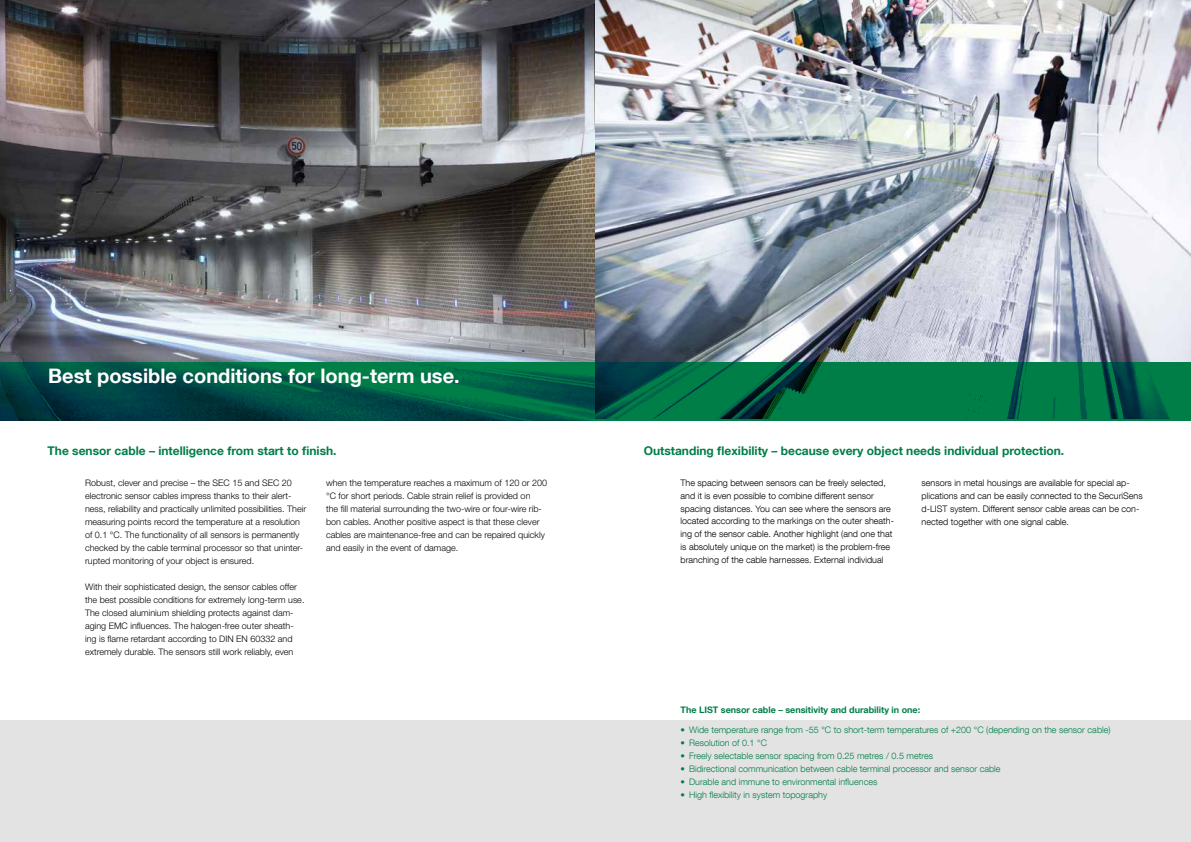
<style>
.page{position:relative;width:1191px;height:842px;background:#fff}
.page>*{position:absolute;margin:0;border:0;box-sizing:border-box;transform-origin:0 0}
.t1{font:700 20px "Helvetica Neue LT Com";color:#fff}
.t2{font:700 12px "Helvetica Neue LT Com";color:#007e48}
.t3{font:300 9px/13px "Helvetica Neue";color:#000}
.t4{font:300 9px/13px "Helvetica Neue LT Com";color:#000}
.t5{font:300 9px "Helvetica Neue LT Com";color:#007e48}
.t6{font:700 9px "Helvetica Neue LT Com";color:#007e48}
</style>
<div class="page">
<div style="left:0;top:720px;width:1191px;height:122px;background:#e3e3e3"></div>
<img style="left:0;top:0;width:595px;height:362px">
<img style="left:595px;top:0;width:596px;height:362px">
<svg style="left:0;top:362px;width:1191px;height:58px;background:#006145"></svg>
<h1 class="t1" style="left:48px;top:363px;width:413px">Best possible conditions for long-term use.</h1>
<h2 class="t2" style="left:48px;top:443px;width:290px">The sensor cable – intelligence from start to finish.</h2>
<h2 class="t2" style="left:643px;top:443px;width:422px">Outstanding flexibility – because every object needs individual protection.</h2>
<p class="t4" style="left:921px;top:476px;width:223px">sensors in metal housings are available for special ap&shy;plications and can be easily connected to the SecuriSens d-LIST system. Different sensor cable areas can be con&shy;nected together with one signal cable.</p>
<p class="t3" style="left:85px;top:476px;width:223px">Robust, clever and precise – the SEC 15 and SEC 20 electronic sensor cables impress thanks to their alert&shy;ness, reliability and practically unlimited possibilities. Their measuring points record the temperature at a resolution of 0.1 °C. The functionality of all sensors is permanently checked by the cable terminal processor so that uninter&shy;rupted monitoring of your object is ensured.</p>
<p class="t3" style="left:85px;top:580px;width:221px">With their sophisticated design, the sensor cables offer the best possible conditions for extremely long-term use.<br>The closed aluminium shielding protects against dam&shy;aging EMC influences. The halogen-free outer sheath&shy;ing is flame retardant according to DIN EN 60332 and extremely durable. The sensors still work reliably, even</p>
<p class="t3" style="left:326px;top:476px;width:223px">when the temperature reaches a maximum of 120 or 200 °C for short periods. Cable strain relief is provided on<br>the fill material surrounding the two-wire or four-wire rib&shy;bon cables. Another positive aspect is that these clever cables are maintenance-free and can be repaired quickly and easily in the event of damage.</p>
<p class="t4" style="left:680px;top:476px;width:215px">The spacing between sensors can be freely selected, and it is even possible to combine different sensor spacing distances. You can see where the sensors are located according to the markings on the outer sheath&shy;ing of the sensor cable. Another highlight (and one that is absolutely unique on the market) is the problem-free branching of the cable harnesses. External individual</p>
<p class="t6" style="left:680px;top:704px;width:241px">The LIST sensor cable – sensitivity and durability in one:</p>
<p class="t5" style="left:680px;top:724px;width:431px">• Wide temperature range from -55 °C to short-term temperatures of +200 °C (depending on the sensor cable)</p>
<p class="t5" style="left:680px;top:737px;width:88px">• Resolution of 0.1 °C</p>
<p class="t5" style="left:680px;top:750px;width:254px">• Freely selectable sensor spacing from 0.25 metres / 0.5 metres</p>
<p class="t5" style="left:680px;top:763px;width:321px">• Bidirectional communication between cable terminal processor and sensor cable</p>
<p class="t5" style="left:680px;top:776px;width:198px">• Durable and immune to environmental influences</p>
<p class="t5" style="left:680px;top:789px;width:148px">• High flexibility in system topography</p>
</div>
